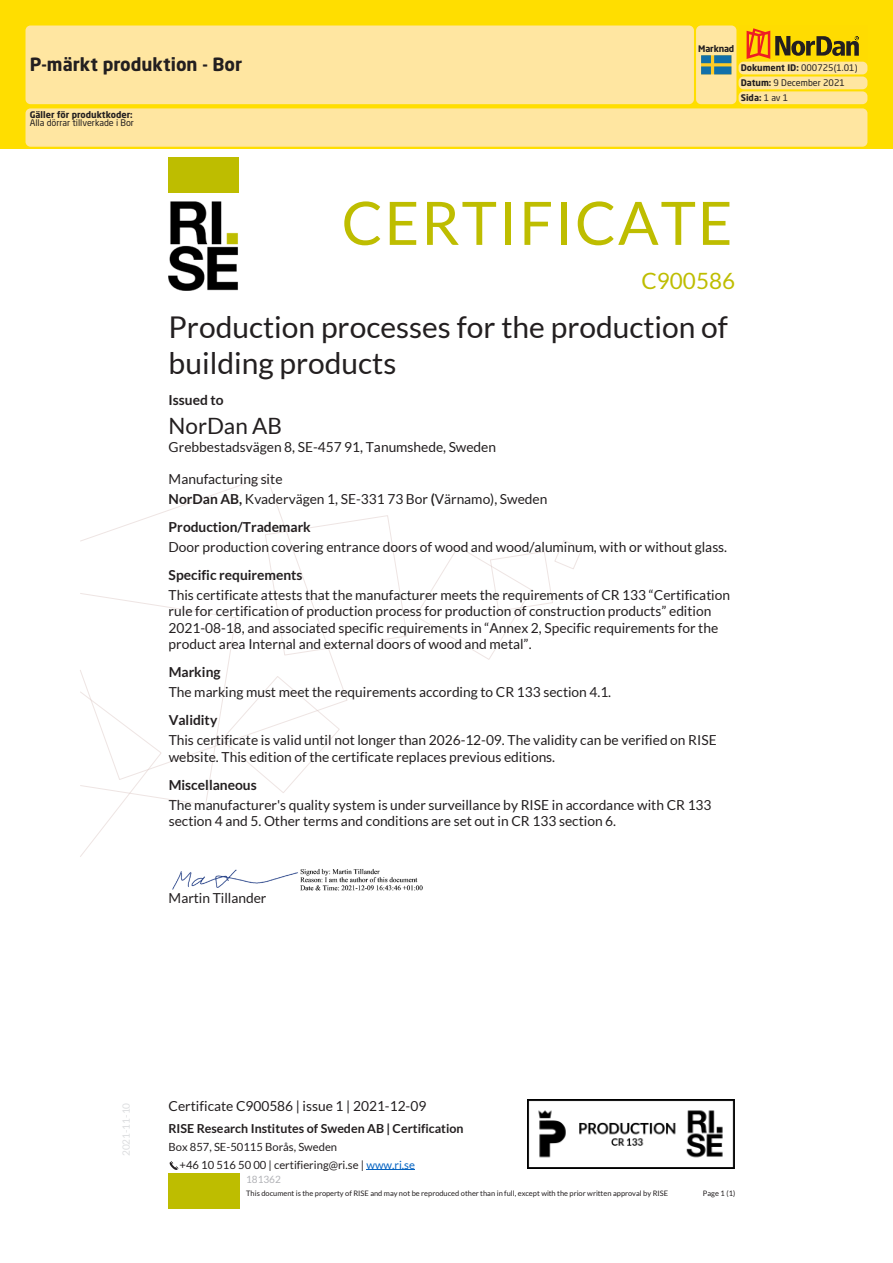
<style>
.page{position:relative;width:893px;height:1263px;background:#fff}
.page>*{position:absolute;margin:0;border:0;box-sizing:border-box;transform-origin:0 0}
.t1{font:60px "Lato";letter-spacing:.03em;color:#bebd00}
.t2{font:30px/36px "Lato";color:#231f20}
.t3{font:22.5px "Lato";color:#231f20}
.t4{font:22.5px "Lato";color:#bebd00}
.t5{font:700 18px "Neo Sans W1 G";color:#231f20}
.t6{font:13.8px/20.2px "Lato";color:#231f20}
.t7{font:700 13.8px "Lato";color:#231f20}
.t8{font:700 12.45px "Lato";color:#231f20}
.t9{font:11.25px/17.7px "Lato";color:#231f20}
.t10{font:10.05px "Lato";color:#dcdddf}
.t11{font:10.05px "Lato";color:#b2b3b7}
.t12{font:9px "Neo Sans W1 G";color:#231f20}
.t13{font:700 9px "Neo Sans W1 G";color:#231f20}
.t14{font:700 9px "Neo Sans W1 G";letter-spacing:-.02em;color:#231f20}
.t15{font:7.5px "Lato";color:#231f20}
.s1{font-weight:700}
.s2{font-weight:400}
.s3{color:#0563c1}
</style>
<div class="page">
<div style="left:0;top:0;width:893px;height:149px;background:#ffde00"></div>
<div style="left:739px;top:26px;width:128px;height:37px;background:linear-gradient(to right,#ffdc01,#ffdc01)"></div>
<svg style="left:747px;top:28px;width:112px;height:31px"></svg>
<div style="left:739px;top:62px;width:128px;height:12px;background:#ffe6a1;border-radius:4px"></div>
<div style="left:739px;top:62px;width:128px;height:12px;border:2px solid #ffe6a1;border-radius:4px"></div>
<div style="left:739px;top:77px;width:128px;height:12px;background:#ffe6a1;border-radius:4px"></div>
<div style="left:739px;top:77px;width:128px;height:12px;border:2px solid #ffe6a1;border-radius:4px"></div>
<div style="left:739px;top:92px;width:128px;height:11px;background:#ffe6a1;border-radius:4px"></div>
<div style="left:739px;top:91px;width:128px;height:13px;border:2px solid #ffe6a1;border-radius:4px"></div>
<div style="left:26px;top:109px;width:841px;height:37px;background:#ffe6a1;border-radius:4px"></div>
<div style="left:26px;top:108px;width:841px;height:39px;border:2px solid #ffe6a1;border-radius:4px"></div>
<div style="left:697px;top:26px;width:39px;height:77px;background:#ffe6a1;border-radius:4px"></div>
<div style="left:696px;top:26px;width:40px;height:78px;border:2px solid #ffe6a1;border-radius:4px"></div>
<div style="left:26px;top:26px;width:667px;height:77px;background:#ffe6a1;border-radius:4px"></div>
<div style="left:26px;top:26px;width:668px;height:78px;border:2px solid #ffe6a1;border-radius:4px"></div>
<svg style="left:701px;top:55px;width:30px;height:19px"></svg>
<svg style="left:701px;top:55px;width:10px;height:8px"></svg>
<svg style="left:701px;top:66px;width:10px;height:8px"></svg>
<svg style="left:714px;top:55px;width:17px;height:8px"></svg>
<svg style="left:714px;top:66px;width:17px;height:8px"></svg>
<svg style="left:170px;top:1161px;width:8px;height:9px"></svg>
<svg style="left:80px;top:515px;width:327px;height:342px"></svg>
<svg style="left:415px;top:540px;width:168px;height:120px"></svg>
<hr style="left:366px;top:1169px;width:49px;height:1px;background:#0563c1">
<img style="left:168px;top:201px;width:70px;height:89px">
<div style="left:169px;top:157px;width:70px;height:36px;background:#bebd00"></div>
<div style="left:169px;top:1174px;width:70px;height:35px;background:#bebd00"></div>
<img style="left:528px;top:1100px;width:206px;height:69px">
<img style="left:172px;top:869px;width:126px;height:21px">
<img style="left:300px;top:854px;width:123px;height:37px">
<p class="t5" style="left:30px;top:53px;width:214px">P-märkt produktion - Bor</p>
<p class="t13" style="left:30px;top:109px;width:104px">Gäller för produktkoder:</p>
<p class="t12" style="left:30px;top:117px;width:106px">Alla dörrar tillverkade i Bor</p>
<p class="t14" style="left:698px;top:43px;width:38px">Marknad</p>
<p class="t12" style="left:741px;top:62px;width:118px"><span class="s1">Dokument ID:</span> 000725(1.01)</p>
<p class="t12" style="left:741px;top:77px;width:106px"><span class="s1">Datum:</span> 9 December 2021</p>
<p class="t13" style="left:741px;top:92px;width:49px">Sida: <span class="s2">1 av 1</span></p>
<p class="t1" style="left:342px;top:190px;width:392px">CERTIFICATE</p>
<p class="t4" style="left:641px;top:268px;width:95px">C900586</p>
<p class="t2" style="left:169px;top:309px;width:561px">Production processes for the production of building products</p>
<p class="t7" style="left:169px;top:392px;width:57px">Issued to</p>
<p class="t3" style="left:169px;top:413px;width:115px">NorDan AB</p>
<p class="t6" style="left:169px;top:437px;width:329px">Grebbestadsvägen 8, SE-457 91, Tanumshede, Sweden</p>
<p class="t6" style="left:169px;top:469px;width:380px">Manufacturing site<br><span class="s1">NorDan AB,</span> Kvadervägen 1, SE-331 73 Bor <span class="s1">(</span>Värnamo), Sweden</p>
<p class="t6" style="left:169px;top:517px;width:560px"><span class="s1">Production/Trademark<br></span>Door production covering entrance doors of wood and wood/aluminum, with or without glass.</p>
<p class="t6" style="left:169px;top:565px;width:563px"><span class="s1">Specific requirements<br></span>This certificate attests that the manufacturer meets the requirements of CR 133 “Certification</p>
<p class="t6" style="left:169px;top:603px;width:551px;line-height:16.5px">rule for certification of production process for production of construction products” edition<br>2021-08-18, and associated specific requirements in “Annex 2, Specific requirements for the product area Internal and external doors of wood and metal”.</p>
<p class="t6" style="left:169px;top:662px;width:444px"><span class="s1">Marking<br></span>The marking must meet the requirements according to CR 133 section 4.1.</p>
<p class="t6" style="left:169px;top:710px;width:549px"><span class="s1">Validity<br></span>This certificate is valid until not longer than 2026-12-09. The validity can be verified on RISE</p>
<p class="t6" style="left:169px;top:743px;width:388px;line-height:27.8px">website. This edition of the certificate replaces previous editions.<br><span class="s1">Miscellaneous</span></p>
<p class="t6" style="left:169px;top:796px;width:544px;line-height:16.5px">The manufacturer's quality system is under surveillance by RISE in accordance with CR 133 section 4 and 5. Other terms and conditions are set out in CR 133 section 6.</p>
<p class="t6" style="left:169px;top:887px;width:99px">Martin Tillander</p>
<p class="t10" style="left:121px;top:1156px;width:55px;rotate:-90deg">2021-11-10</p>
<p class="t6" style="left:169px;top:1096px;width:259px">Certificate C900586 | issue 1 | 2021-12-09</p>
<p class="t8" style="left:168px;top:1121px;width:297px">RISE Research Institutes of Sweden AB | Certification</p>
<p class="t9" style="left:180px;top:1138px;width:237px;text-indent:-11px">Box 857, SE-50115 Borås, Sweden<br>+46 10 516 50 00 | certifiering@ri.se | <span class="s3">www.ri.se</span></p>
<p class="t11" style="left:246px;top:1174px;width:36px">181362</p>
<p class="t15" style="left:246px;top:1188px;width:424px">This document is the property of RISE and may not be reproduced other than in full, except with the prior written approval by RISE</p>
<p class="t15" style="left:703px;top:1188px;width:34px">Page 1 (1)</p>
</div>
